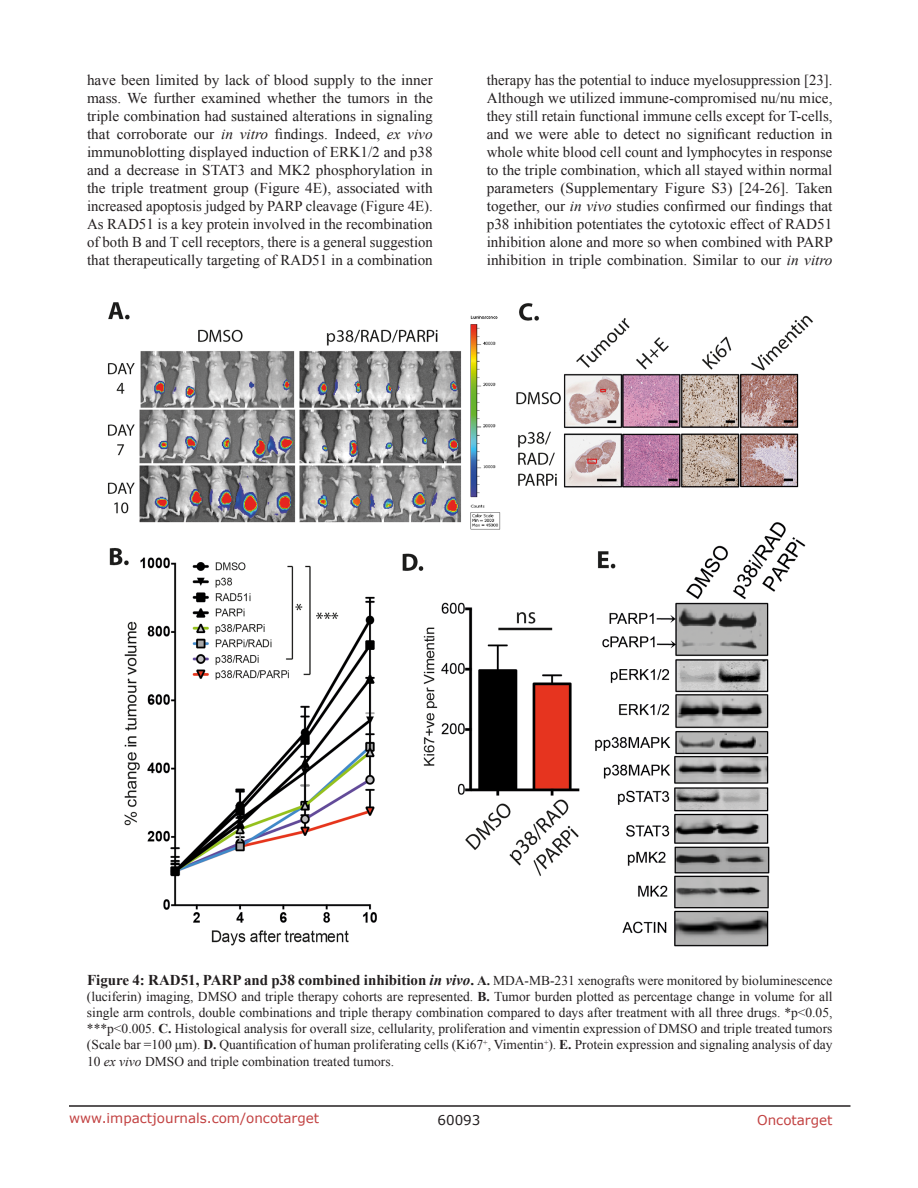
<style>
.page{position:relative;width:918px;height:1188px;background:#fff}
.page>*{position:absolute;margin:0;border:0;box-sizing:border-box;transform-origin:0 0}
.t1{font:15px/18px "Times New Roman";color:#231f20;text-align:justify}
.t2{font:13.5px/16.2px "Times New Roman";color:#231f20;text-align:justify}
.t3{font:13.5px "Verdana";color:#c24141}
.t4{font:13.5px "Verdana";color:#231f20}
.s1{font-style:italic}
.s2{font-weight:700;font-size:15px}
.s3{font-weight:700;font-style:italic;font-size:15px}
.s4{font-weight:700}
</style>
<div class="page">
<hr style="left:69px;top:1105px;width:781px;height:2px;background:#231f20">
<img style="left:108px;top:302px;width:705px;height:645px">
<p class="t1" style="left:87px;top:71px;width:347px">have been limited by lack of blood supply to the inner mass. We further examined whether the tumors in the triple combination had sustained alterations in signaling that corroborate our <span class="s1">in vitro</span> findings. Indeed, <span class="s1">ex vivo </span>immunoblotting displayed induction of ERK1/2 and p38 and a decrease in STAT3 and MK2 phosphorylation in the triple treatment group (Figure 4E), associated with increased apoptosis judged by PARP cleavage (Figure 4E).<br>As RAD51 is a key protein involved in the recombination of both B and T cell receptors, there is a general suggestion that therapeutically targeting of RAD51 in a combination</p>
<p class="t1" style="left:487px;top:71px;width:348px">therapy has the potential to induce myelosuppression [23].<br>Although we utilized immune-compromised nu/nu mice, they still retain functional immune cells except for T-cells, and we were able to detect no significant reduction in whole white blood cell count and lymphocytes in response to the triple combination, which all stayed within normal parameters (Supplementary Figure S3) [24-26]. Taken together, our <span class="s1">in vivo</span> studies confirmed our findings that p38 inhibition potentiates the cytotoxic effect of RAD51 inhibition alone and more so when combined with PARP inhibition in triple combination. Similar to our <span class="s1">in vitro</span></p>
<p class="t2" style="left:87px;top:972px;width:747px"><span class="s2">Figure 4: RAD51, PARP and p38 combined inhibition</span> <span class="s3">in vivo</span><span class="s2">.</span> <span class="s4">A.</span> MDA-MB-231 xenografts were monitored by bioluminescence (luciferin) imaging, DMSO and triple therapy cohorts are represented. <span class="s4">B.</span> Tumor burden plotted as percentage change in volume for all single arm controls, double combinations and triple therapy combination compared to days after treatment with all three drugs. *p&lt;0.05, ***p&lt;0.005. <span class="s4">C.</span> Histological analysis for overall size, cellularity, proliferation and vimentin expression of DMSO and triple treated tumors (Scale bar =100 μm). <span class="s4">D.</span> Quantification of human proliferating cells (Ki67<sup>+</sup>, Vimentin<sup>+</sup>). <span class="s4">E.</span> Protein expression and signaling analysis of day 10 <span class="s1">ex vivo</span> DMSO and triple combination treated tumors.</p>
<p class="t3" style="left:69px;top:1109px;width:252px">www.impactjournals.com/oncotarget</p>
<p class="t4" style="left:438px;top:1111px;width:44px">60093</p>
<p class="t3" style="left:757px;top:1111px;width:77px">Oncotarget</p>
</div>
